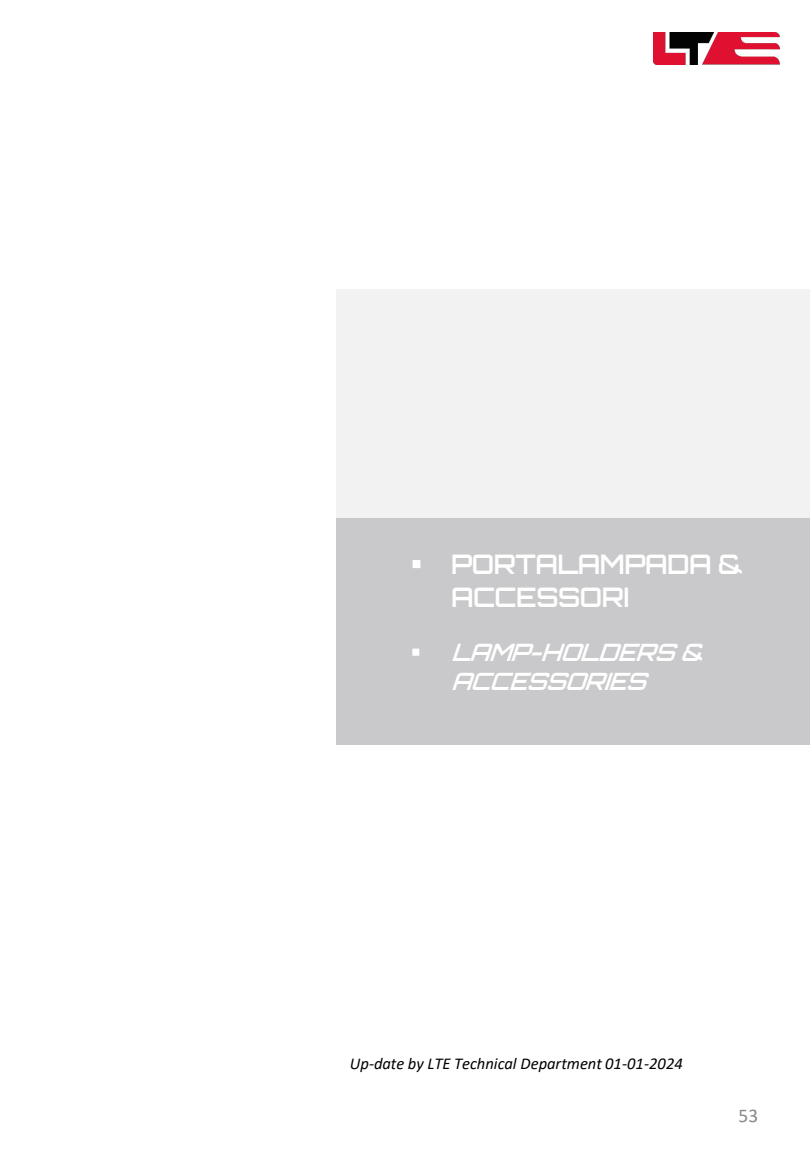
<style>
.page{position:relative;width:810px;height:1170px;background:#fff}
.page>*{position:absolute;margin:0;border:0;box-sizing:border-box;transform-origin:0 0}
.t1{font:600 27px/32.4px "Orbitron";letter-spacing:-.02em;color:#fff}
.t2{font:italic 600 24px/28.8px "Orbitron";color:#fff}
.t3{font:19.5px "Calibri";color:#898989}
.t4{font:italic 16.5px "Calibri";color:#000}
</style>
<div class="page">
<div style="left:337px;top:516px;width:473px;height:228px;background:#c9c8ca"></div>
<div style="left:337px;top:289px;width:473px;height:229px;background:#f2f2f2"></div>
<img style="left:654px;top:32px;width:126px;height:33px">
<h1 class="t1" style="left:451px;top:548px;width:294px;text-indent:-40px">▪ PORTALAMPADA &amp;<br>ACCESSORI</h1>
<h2 class="t2" style="left:451px;top:637px;width:263px;text-indent:-40px">▪ LAMP-HOLDERS&amp;<br>ACCESSORIES</h2>
<p class="t4" style="left:350px;top:1052px;width:335px">Up-date by LTE Technical Department 01-01-2024</p>
<p class="t3" style="left:739px;top:1102px;width:21px">53</p>
</div>
